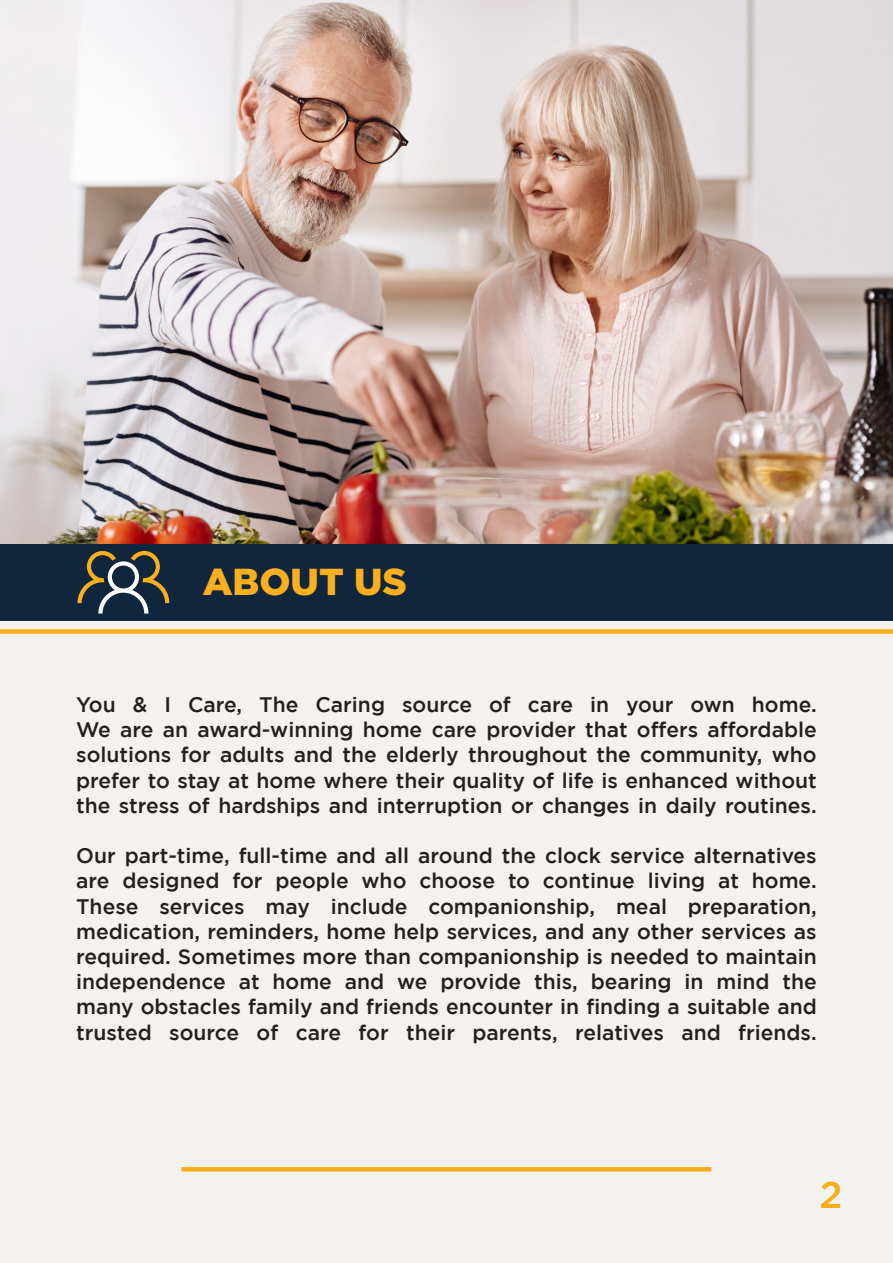
<style>
.page{position:relative;width:893px;height:1263px;background:#fff}
.page>*{position:absolute;margin:0;border:0;box-sizing:border-box;transform-origin:0 0}
.t1{font:900 37.5px "Gotham";color:#f9af1e}
.t2{font:500 37.5px "Gotham";color:#f6ae1a}
.t3{font:500 21px/25.2px "Gotham";color:#231f20;text-align:justify}
</style>
<div class="page">
<div style="left:0;top:596px;width:893px;height:667px;background:#f3f2ee"></div>
<img style="left:0;top:0;width:893px;height:596px">
<div style="left:0;top:544px;width:892px;height:76px;background:#10263c"></div>
<div style="left:0;top:629px;width:893px;height:5px;background:#f8ae1c"></div>
<svg style="left:182px;top:1167px;width:529px;height:4px;background:#f7af1f"></svg>
<svg style="left:78px;top:551px;width:91px;height:62px"></svg>
<p class="t1" style="left:203px;top:560px;width:206px">ABOUT US</p>
<p class="t3" style="left:76px;top:691px;width:742px">You &amp; I Care, The Caring source of care in your own home.</p>
<p class="t3" style="left:76px;top:717px;width:742px">We are an award-winning home care provider that offers affordable solutions for adults and the elderly throughout the community, who prefer to stay at home where their quality of life is enhanced without the stress of hardships and interruption or changes in daily routines.</p>
<p class="t3" style="left:76px;top:843px;width:742px">Our part-time, full-time and all around the clock service alternatives are designed for people who choose to continue living at home.<br>These services may include companionship, meal preparation,</p>
<p class="t3" style="left:76px;top:918px;width:742px">medication, reminders, home help services, and any other services as required. Sometimes more than companionship is needed to maintain independence at home and we provide this, bearing in mind the many obstacles family and friends encounter in finding a suitable and</p>
<p class="t3" style="left:76px;top:1019px;width:742px">trusted source of care for their parents, relatives and friends.</p>
<p class="t2" style="left:820px;top:1173px;width:24px">2</p>
</div>
